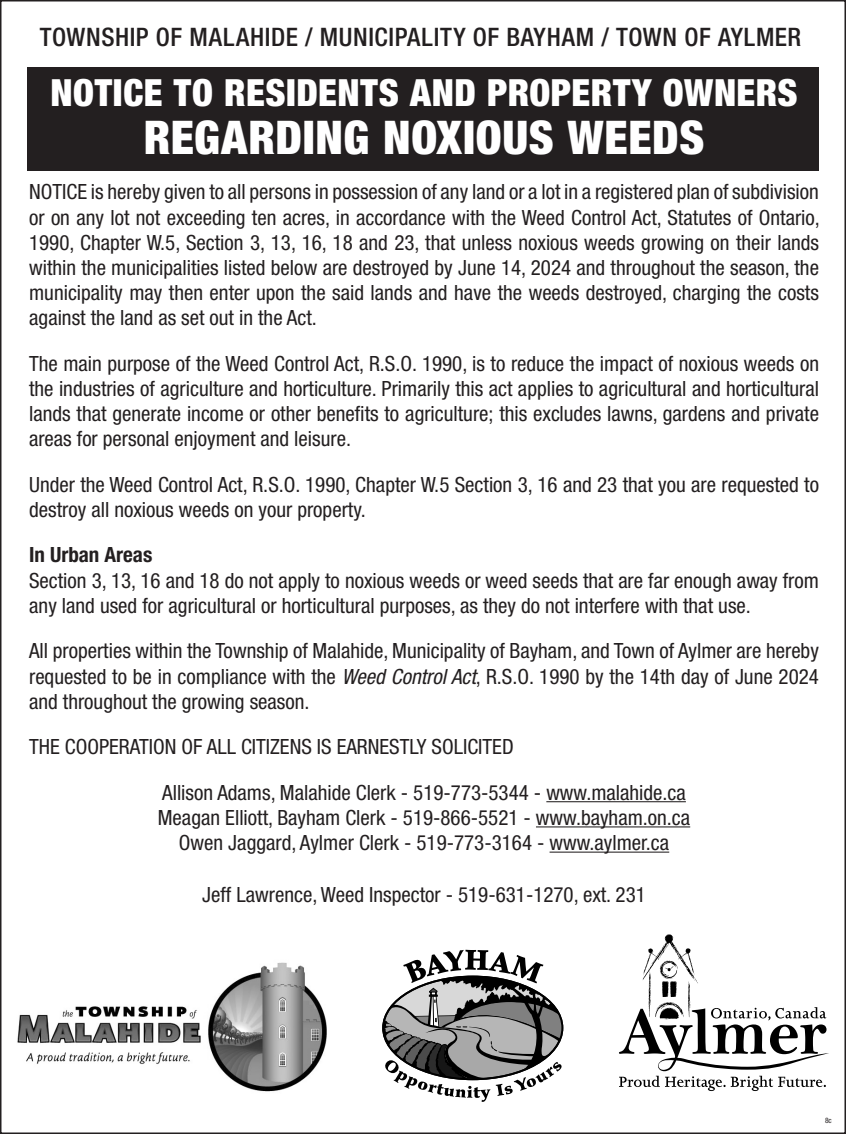
<style>
.page{position:relative;width:846px;height:1134px;background:#fff}
.page>*{position:absolute;margin:0;border:0;box-sizing:border-box;transform-origin:0 0}
.t1{font:900 condensed 46.5px "Helvetica Neue LT Pro";letter-spacing:.015em;color:#fff}
.t2{font:900 condensed 37.5px "Helvetica Neue LT Pro";letter-spacing:.015em;color:#fff}
.t3{font:500 condensed 25.5px "Helvetica Neue LT Pro";letter-spacing:.02em;color:#231f20}
.t4{font:condensed 21px/25.2px "Helvetica Neue LT Pro";color:#231f20;text-align:justify}
.t5{font:700 condensed 21px "Helvetica Neue LT Pro";color:#231f20}
.t6{font:condensed 7.5px "Helvetica Neue LT Pro";color:#231f20}
.s1{font-style:italic}
</style>
<div class="page">
<div style="left:27px;top:67px;width:792px;height:103px;background:#231f20"></div>
<svg style="left:619px;top:934px;width:210px;height:157px"></svg>
<img style="left:17px;top:962px;width:310px;height:130px">
<svg style="left:383px;top:950px;width:180px;height:152px"></svg>
<hr style="left:546px;top:801px;width:140px;height:1px;background:#231f20">
<hr style="left:536px;top:826px;width:154px;height:1px;background:#231f20">
<hr style="left:550px;top:852px;width:119px;height:1px;background:#231f20">
<p class="t3" style="left:40px;top:21px;width:763px">TOWNSHIP OF MALAHIDE / MUNICIPALITY OF BAYHAM / TOWN OF AYLMER</p>
<p class="t2" style="left:50px;top:70px;width:749px">NOTICE TO RESIDENTS AND PROPERTY OWNERS</p>
<p class="t1" style="left:144px;top:109px;width:562px">REGARDING NOXIOUS WEEDS</p>
<p class="t4" style="left:29px;top:179px;width:792px">NOTICE is hereby given to all persons in possession of any land or a lot in a registered plan of subdivision or on any lot not exceeding ten acres, in accordance with the Weed Control Act, Statutes of Ontario, 1990, Chapter W.5, Section 3, 13, 16, 18 and 23, that unless noxious weeds growing on their lands within the municipalities listed below are destroyed by June 14, 2024 and throughout the season, the municipality may then enter upon the said lands and have the weeds destroyed, charging the costs against the land as set out in the Act.</p>
<p class="t4" style="left:29px;top:351px;width:791px">The main purpose of the Weed Control Act, R.S.O. 1990, is to reduce the impact of noxious weeds on the industries of agriculture and horticulture. Primarily this act applies to agricultural and horticultural lands that generate income or other benefits to agriculture; this excludes lawns, gardens and private areas for personal enjoyment and leisure.</p>
<p class="t4" style="left:29px;top:472px;width:791px">Under the Weed Control Act, R.S.O. 1990, Chapter W.5 Section 3, 16 and 23 that you are requested to destroy all noxious weeds on your property.</p>
<p class="t5" style="left:29px;top:542px;width:125px">In Urban Areas</p>
<p class="t4" style="left:29px;top:568px;width:791px">Section 3, 13, 16 and 18 do not apply to noxious weeds or weed seeds that are far enough away from any land used for agricultural or horticultural purposes, as they do not interfere with that use.</p>
<p class="t4" style="left:29px;top:638px;width:791px">All properties within the Township of Malahide, Municipality of Bayham, and Town of Aylmer are hereby requested to be in compliance with the <span class="s1">Weed Control Act</span>, R.S.O. 1990 by the 14th day of June 2024 and throughout the growing season.</p>
<p class="t4" style="left:29px;top:734px;width:486px">THE COOPERATION OF ALL CITIZENS IS EARNESTLY SOLICITED</p>
<p class="t4" style="left:162px;top:779px;width:525px">Allison Adams, Malahide Clerk - 519-773-5344 - www.malahide.ca</p>
<p class="t4" style="left:158px;top:805px;width:534px">Meagan Elliott, Bayham Clerk - 519-866-5521 - www.bayham.on.ca</p>
<p class="t4" style="left:179px;top:830px;width:492px">Owen Jaggard, Aylmer Clerk - 519-773-3164 - www.aylmer.ca</p>
<p class="t4" style="left:202px;top:882px;width:445px">Jeff Lawrence, Weed Inspector - 519-631-1270, ext. 231</p>
<p class="t6" style="left:825px;top:1116px;width:8px">8c</p>
</div>
